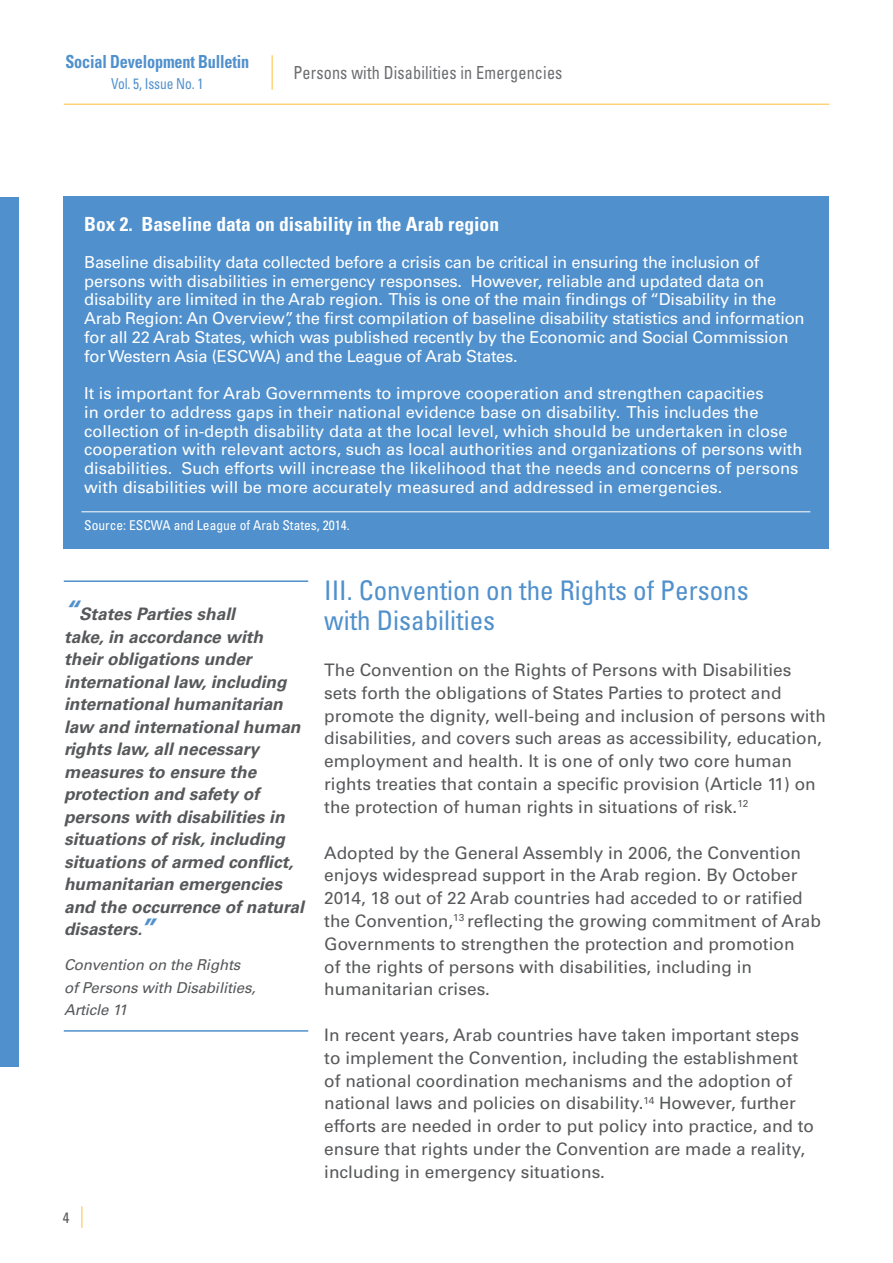
<style>
.page{position:relative;width:893px;height:1263px;background:#fff}
.page>*{position:absolute;margin:0;border:0;box-sizing:border-box;transform-origin:0 0}
.t1{font:condensed 27px/30.3px "Univers LT Std";color:#5090cc}
.t2{font:700 condensed 19.5px "Univers";color:#fff}
.t3{font:condensed 18px "Univers LT Std";letter-spacing:.01em;color:#6c6d70;scale:.9 1}
.t4{font:700 condensed 18px "Univers LT Std";letter-spacing:-.01em;color:#5090cc;scale:.9 1}
.t5{font:17.25px/22.8px "Univers LT Std";color:#57585a}
.List_Paragraph{font:italic 700 17.25px/22.5px "Univers LT Std";color:#57585a}
.List_Paragraph-2{font:16.5px/18.8px "Univers LT Std";color:#fff}
.List_Paragraph-3{font:italic 15px/22.5px "Univers LT Std";letter-spacing:-.01em;color:#57585a}
.t6{font:condensed 15px "Univers LT Std";letter-spacing:-.01em;color:#5090cc;scale:.9 1}
.t7{font:condensed 15px "Univers LT Std";color:#57585a}
.t8{font:condensed 13.5px "Univers";color:#fff}
.s1{font-size:27px;color:#5090cc}
</style>
<div class="page">
<svg style="left:82px;top:1206px;width:1px;height:22px"></svg>
<hr style="left:272px;top:55px;width:1px;height:35px;background:#febd3b">
<hr style="left:64px;top:104px;width:765px;height:1px;background:#febd3b">
<div style="left:0;top:197px;width:19px;height:869px;background:#5090cc"></div>
<hr style="left:64px;top:580px;width:244px;height:2px;background:#5090cc">
<hr style="left:64px;top:1030px;width:244px;height:2px;background:#5090cc">
<div style="left:64px;top:196px;width:765px;height:353px;background:#5090cc"></div>
<hr style="left:81px;top:511px;width:729px;height:1px;background:#fff">
<p class="t4" style="left:65px;top:51px;width:206px">Social Development Bulletin</p>
<p class="t6" style="left:111px;top:74px;width:104px">Vol. 5, Issue No. 1</p>
<p class="t3" style="left:293px;top:61px;width:300px">Persons with Disabilities in Emergencies</p>
<p class="t2" style="left:84px;top:212px;width:416px">Box 2. Baseline data on disability in the Arab region</p>
<p class="List_Paragraph-2" style="left:84px;top:253px;width:722px">Baseline disability data collected before a crisis can be critical in ensuring the inclusion of persons with disabilities in emergency responses. However, reliable and updated data on disability are limited in the Arab region. This is one of the main findings of “Disability in the Arab Region: An Overview”, the first compilation of baseline disability statistics and information for all 22 Arab States, which was published recently by the Economic and Social Commission for Western Asia (ESCWA) and the League of Arab States.</p>
<p class="List_Paragraph-2" style="left:84px;top:384px;width:720px">It is important for Arab Governments to improve cooperation and strengthen capacities<br>in order to address gaps in their national evidence base on disability. This includes the collection of in-depth disability data at the local level, which should be undertaken in close cooperation with relevant actors, such as local authorities and organizations of persons with disabilities. Such efforts will increase the likelihood that the needs and concerns of persons with disabilities will be more accurately measured and addressed in emergencies.</p>
<p class="t8" style="left:84px;top:517px;width:267px">Source: ESCWA and League of Arab States, 2014.</p>
<p class="List_Paragraph" style="left:64px;top:603px;width:241px"><span class="s1">“</span>States Parties shall<br>take, in accordance with their obligations under international law, including international humanitarian law and international human rights law, all necessary measures to ensure the protection and safety of persons with disabilities in situations of risk, including situations of armed conflict, humanitarian emergencies and the occurrence of natural disasters.<span class="s1">”</span></p>
<p class="List_Paragraph-3" style="left:64px;top:954px;width:193px">Convention on the Rights of Persons with Disabilities,<br>Article 11</p>
<p class="t7" style="left:63px;top:1208px;width:8px">4</p>
<p class="t1" style="left:324px;top:575px;width:426px">III. Convention on the Rights of Persons with Disabilities</p>
<p class="t5" style="left:324px;top:658px;width:503px">The Convention on the Rights of Persons with Disabilities sets forth the obligations of States Parties to protect and promote the dignity, well-being and inclusion of persons with disabilities, and covers such areas as accessibility, education, employment and health. It is one of only two core human rights treaties that contain a specific provision (Article 11) on the protection of human rights in situations of risk.<sup>12</sup></p>
<p class="t5" style="left:324px;top:841px;width:498px">Adopted by the General Assembly in 2006, the Convention enjoys widespread support in the Arab region. By October 2014, 18 out of 22 Arab countries had acceded to or ratified the Convention,<sup>13</sup> reflecting the growing commitment of Arab Governments to strengthen the protection and promotion<br>of the rights of persons with disabilities, including in humanitarian crises.</p>
<p class="t5" style="left:324px;top:1023px;width:491px">In recent years, Arab countries have taken important steps to implement the Convention, including the establishment of national coordination mechanisms and the adoption of national laws and policies on disability.<sup>14</sup> However, further efforts are needed in order to put policy into practice, and to ensure that rights under the Convention are made a reality, including in emergency situations.</p>
</div>
